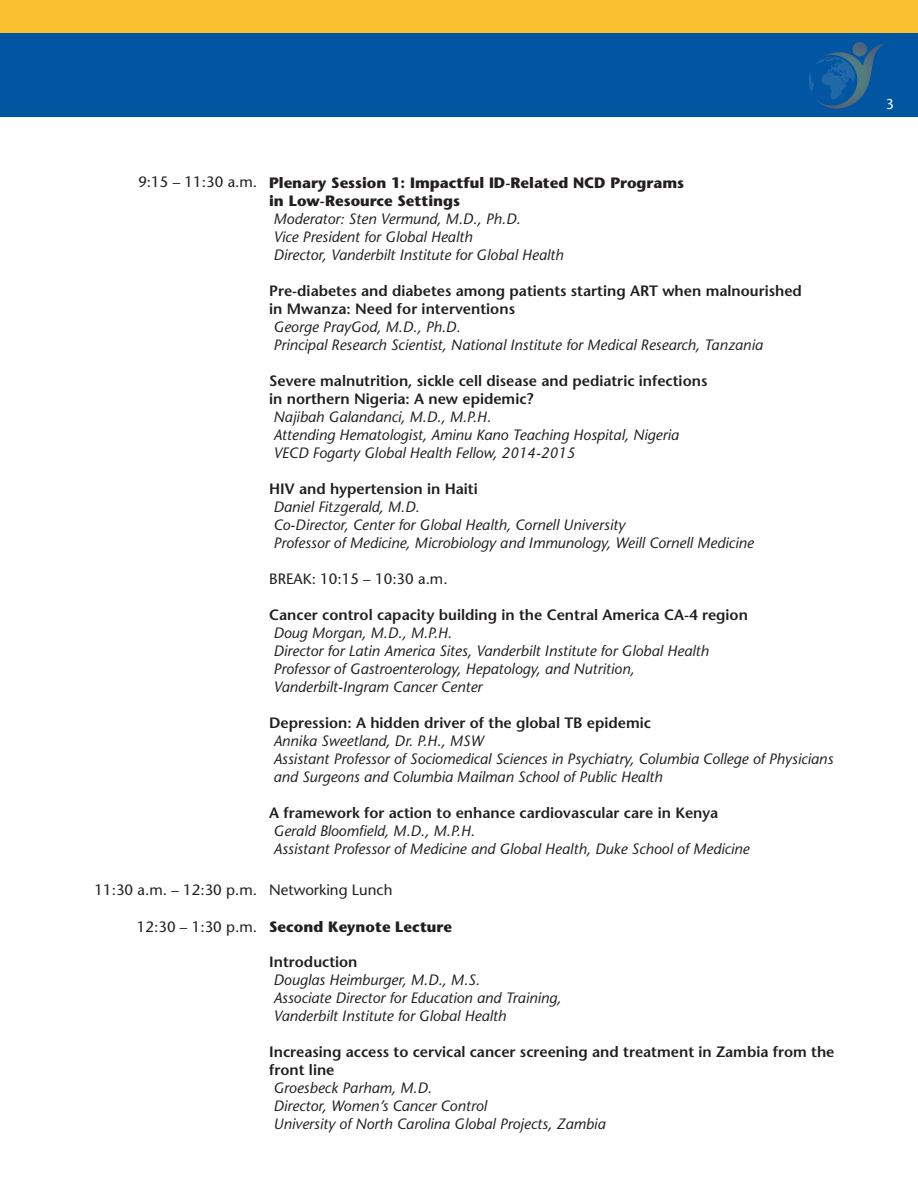
<style>
.page{position:relative;width:918px;height:1188px;background:#fff}
.page>*{position:absolute;margin:0;border:0;box-sizing:border-box;transform-origin:0 0}
.t1{font:italic 15px "Stone Sans";color:#231f20}
.t2{font:600 15px/18px "Stone Sans";color:#231f20}
.t3{font:700 15px/18px "Stone Sans";color:#231f20}
.t4{font:15px "Stone Sans";color:#231f20}
.t5{font:14.25px "Stone Sans";color:#fff}
.s1{font-weight:400;font-style:italic}
</style>
<div class="page">
<div style="left:0;top:0;width:918px;height:46px;background:#f9c131"></div>
<div style="left:0;top:33px;width:918px;height:84px;background:#0155a1"></div>
<svg style="left:809px;top:42px;width:75px;height:67px"></svg>
<p class="t4" style="left:138px;top:173px;width:120px">9:15 – 11:30 a.m.</p>
<p class="t3" style="left:269px;top:173px;width:417px">Plenary Session 1: Impactful ID-Related NCD Programs in Low-Resource Settings</p>
<p class="t1" style="left:273px;top:209px;width:249px">Moderator: Sten Vermund, M.D., Ph.D.</p>
<p class="t1" style="left:273px;top:227px;width:201px">Vice President for Global Health</p>
<p class="t1" style="left:273px;top:245px;width:292px">Director, Vanderbilt Institute for Global Health</p>
<p class="t2" style="left:269px;top:281px;width:534px">Pre-diabetes and diabetes among patients starting ART when malnourished</p>
<p class="t2" style="left:269px;top:299px;width:247px">in Mwanza: Need for interventions<br><span class="s1">George PrayGod, M.D., Ph.D.</span></p>
<p class="t1" style="left:273px;top:335px;width:491px">Principal Research Scientist, National Institute for Medical Research, Tanzania</p>
<p class="t2" style="left:269px;top:371px;width:440px">Severe malnutrition, sickle cell disease and pediatric infections</p>
<p class="t2" style="left:269px;top:389px;width:266px">in northern Nigeria: A new epidemic?</p>
<p class="t1" style="left:273px;top:407px;width:219px">Najibah Galandanci, M.D., M.P.H.</p>
<p class="t1" style="left:273px;top:425px;width:407px">Attending Hematologist, Aminu Kano Teaching Hospital, Nigeria</p>
<p class="t1" style="left:273px;top:443px;width:303px">VECD Fogarty Global Health Fellow, 2014-2015</p>
<p class="t2" style="left:269px;top:479px;width:210px">HIV and hypertension in Haiti</p>
<p class="t1" style="left:273px;top:497px;width:148px">Daniel Fitzgerald, M.D.</p>
<p class="t1" style="left:273px;top:515px;width:353px">Co-Director, Center for Global Health, Cornell University</p>
<p class="t1" style="left:273px;top:533px;width:482px">Professor of Medicine, Microbiology and Immunology, Weill Cornell Medicine</p>
<p class="t4" style="left:269px;top:569px;width:180px">BREAK: 10:15 – 10:30 a.m.</p>
<p class="t2" style="left:269px;top:605px;width:480px">Cancer control capacity building in the Central America CA-4 region</p>
<p class="t1" style="left:273px;top:623px;width:180px">Doug Morgan, M.D., M.P.H.</p>
<p class="t1" style="left:273px;top:641px;width:437px">Director for Latin America Sites, Vanderbilt Institute for Global Health</p>
<p class="t1" style="left:273px;top:659px;width:363px">Professor of Gastroenterology, Hepatology, and Nutrition,</p>
<p class="t1" style="left:273px;top:677px;width:210px">Vanderbilt-Ingram Cancer Center</p>
<p class="t2" style="left:269px;top:713px;width:383px">Depression: A hidden driver of the global TB epidemic</p>
<p class="t1" style="left:273px;top:731px;width:212px">Annika Sweetland, Dr. P.H., MSW</p>
<p class="t1" style="left:273px;top:749px;width:561px">Assistant Professor of Sociomedical Sciences in Psychiatry, Columbia College of Physicians</p>
<p class="t1" style="left:273px;top:767px;width:391px">and Surgeons and Columbia Mailman School of Public Health</p>
<p class="t2" style="left:269px;top:803px;width:451px">A framework for action to enhance cardiovascular care in Kenya</p>
<p class="t1" style="left:273px;top:821px;width:203px">Gerald Bloomfield, M.D., M.P.H.</p>
<p class="t1" style="left:273px;top:839px;width:478px">Assistant Professor of Medicine and Global Health, Duke School of Medicine</p>
<p class="t4" style="left:94px;top:881px;width:164px">11:30 a.m. – 12:30 p.m.</p>
<p class="t4" style="left:269px;top:881px;width:125px">Networking Lunch</p>
<p class="t4" style="left:137px;top:918px;width:122px">12:30 – 1:30 p.m.</p>
<p class="t3" style="left:269px;top:918px;width:184px">Second Keynote Lecture</p>
<p class="t2" style="left:269px;top:953px;width:90px">Introduction</p>
<p class="t1" style="left:273px;top:970px;width:208px">Douglas Heimburger, M.D., M.S.</p>
<p class="t1" style="left:273px;top:988px;width:289px">Associate Director for Education and Training,</p>
<p class="t1" style="left:273px;top:1006px;width:234px">Vanderbilt Institute for Global Health</p>
<p class="t2" style="left:269px;top:1043px;width:567px">Increasing access to cervical cancer screening and treatment in Zambia from the front line</p>
<p class="t1" style="left:273px;top:1078px;width:160px">Groesbeck Parham, M.D.</p>
<p class="t1" style="left:273px;top:1096px;width:215px">Director, Women’s Cancer Control</p>
<p class="t1" style="left:273px;top:1114px;width:334px">University of North Carolina Global Projects, Zambia</p>
<p class="t5" style="left:886px;top:95px;width:10px">3</p>
</div>
